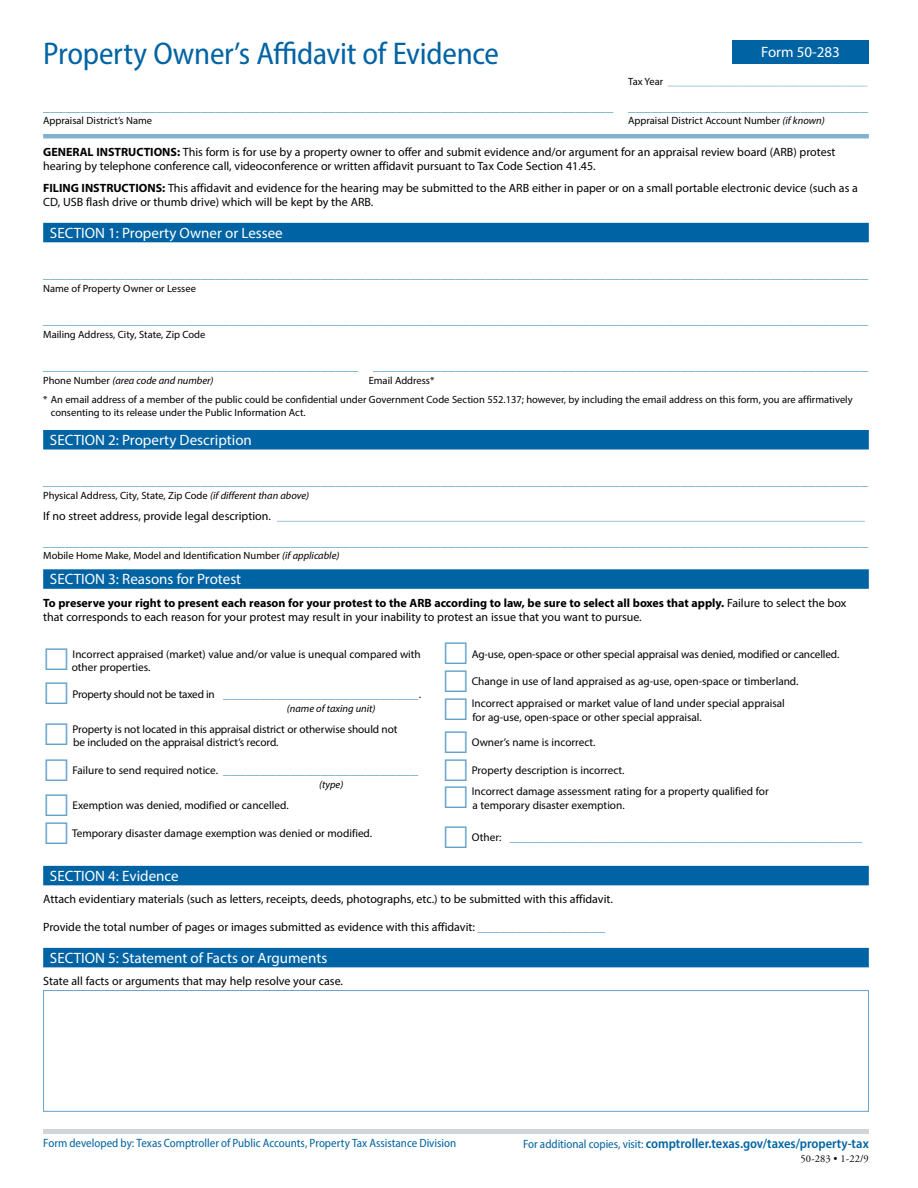
<style>
.page{position:relative;width:918px;height:1188px;background:#fff}
.page>*{position:absolute;margin:0;border:0;box-sizing:border-box;transform-origin:0 0}
.t1{font:semi-condensed 31.5px "Myriad Pro";letter-spacing:-.01em;color:#0063a3}
.t2{font:15px "Myriad Pro";color:#66a2c8}
.t3{font:15px "Myriad Pro";color:#fff}
.t4{font:600 semi-condensed 13.5px "Myriad Pro";color:#0063a3}
.t5{font:12px/14.4px "Myriad Pro";color:#000}
.t6{font:12px "Myriad Pro";color:#66a2c8}
.t7{font:semi-condensed 12px "Myriad Pro";color:#0063a3}
.t8{font:11.25px/13.5px "Myriad Pro";color:#000}
.t9{font:11.25px "Myriad Pro";letter-spacing:-.02em;color:#000}
.t10{font:10.5px/12.6px "Myriad Pro";color:#000}
.t11{font:italic 10.5px "Myriad Pro";color:#000}
.t12{font:10.5px "Myriad Pro";color:#66a2c8}
.t13{font:10.5px "Adobe Garamond Pro";letter-spacing:.01em;color:#000}
.s1{color:#000}
.s2{font-style:italic}
.s3{font-weight:700}
.s4{font-style:normal}
.s5{font-size:15px;color:#66a2c8}
.s6{font-size:11.25px;color:#000}
.s7{font-weight:400;font-size:12px}
</style>
<div class="page">
<hr style="left:43px;top:1129px;width:826px;height:4px;background:#d0d5d9">
<div style="left:43px;top:990px;width:826px;height:122px;border:1px solid #66a2c8"></div>
<div style="left:732px;top:40px;width:137px;height:24px;background:#0063a3"></div>
<hr style="left:43px;top:134px;width:826px;height:4px;background:#80b1d1">
<div style="left:43px;top:223px;width:826px;height:19px;background:#0063a3"></div>
<div style="left:43px;top:430px;width:826px;height:20px;background:#0063a3"></div>
<div style="left:43px;top:569px;width:826px;height:20px;background:#0063a3"></div>
<div style="left:43px;top:866px;width:826px;height:19px;background:#0063a3"></div>
<div style="left:43px;top:948px;width:826px;height:19px;background:#0063a3"></div>
<h1 class="t1" style="left:43px;top:34px;width:457px">Property Owner’s Affidavit of Evidence</h1>
<p class="t3" style="left:761px;top:43px;width:80px">Form 50-283</p>
<p class="t12" style="left:628px;top:75px;width:241px"><span class="s1">Tax Year</span> ______________________________________</p>
<p class="t2" style="left:43px;top:96px;width:826px">____________________________________________________________________________ ________________________________</p>
<p class="t10" style="left:43px;top:114px;width:110px">Appraisal District’s Name</p>
<p class="t10" style="left:628px;top:114px;width:198px">Appraisal District Account Number <span class="s2">(if known)</span></p>
<p class="t5" style="left:43px;top:145px;width:794px"><span class="s3">GENERAL INSTRUCTIONS:</span> This form is for use by a property owner to offer and submit evidence and/or argument for an appraisal review board (ARB) protest hearing by telephone conference call, videoconference or written affidavit pursuant to Tax Code Section 41.45.</p>
<p class="t5" style="left:43px;top:180px;width:816px"><span class="s3">FILING INSTRUCTIONS:</span> This affidavit and evidence for the hearing may be submitted to the ARB either in paper or on a small portable electronic device (such as a<br>CD, USB flash drive or thumb drive) which will be kept by the ARB.</p>
<p class="t3" style="left:50px;top:223px;width:234px">SECTION 1: Property Owner or Lessee</p>
<p class="t2" style="left:43px;top:264px;width:826px">______________________________________________________________________________________________________________</p>
<p class="t10" style="left:43px;top:282px;width:154px">Name of Property Owner or Lessee</p>
<p class="t2" style="left:43px;top:310px;width:826px">______________________________________________________________________________________________________________</p>
<p class="t10" style="left:43px;top:328px;width:164px">Mailing Address, City, State, Zip Code</p>
<p class="t2" style="left:373px;top:356px;width:496px">__________________________________________________________________</p>
<p class="t11" style="left:43px;top:374px;width:172px"><span class="s4">Phone Number</span> (area code and number)</p>
<p class="t10" style="left:369px;top:374px;width:67px">Email Address*</p>
<p class="t2" style="left:43px;top:356px;width:317px">__________________________________________</p>
<p class="t10" style="left:51px;top:393px;width:804px;text-indent:-7px">* An email address of a member of the public could be confidential under Government Code Section 552.137; however, by including the email address on this form, you are affirmatively consenting to its release under the Public Information Act.</p>
<p class="t3" style="left:50px;top:431px;width:203px">SECTION 2: Property Description</p>
<p class="t2" style="left:43px;top:471px;width:826px">______________________________________________________________________________________________________________</p>
<p class="t10" style="left:43px;top:489px;width:268px">Physical Address, City, State, Zip Code <span class="s2">(if different than above)</span></p>
<p class="t6" style="left:43px;top:509px;width:823px"><span class="s1">If no street address, provide legal description.</span> __________________________________________________________________________________________________</p>
<p class="t2" style="left:43px;top:531px;width:826px">______________________________________________________________________________________________________________</p>
<p class="t10" style="left:43px;top:549px;width:298px">Mobile Home Make, Model and Identification Number <span class="s2">(if applicable)</span></p>
<p class="t3" style="left:50px;top:570px;width:193px">SECTION 3: Reasons for Protest</p>
<p class="t5" style="left:43px;top:595px;width:805px"><span class="s3">To preserve your right to present each reason for your protest to the ARB according to law, be sure to select all boxes that apply.</span> Failure to select the box that corresponds to each reason for your protest may result in your inability to protest an issue that you want to pursue.</p>
<p class="t8" style="left:72px;top:647px;width:351px">Incorrect appraised (market) value and/or value is unequal compared with other properties.</p>
<p class="t8" style="left:472px;top:647px;width:369px">Ag-use, open-space or other special appraisal was denied, modified or cancelled.</p>
<p class="t9" style="left:73px;top:687px;width:350px">Property should not be taxed in <span class="s5">__________________________</span>.</p>
<p class="t8" style="left:472px;top:697px;width:315px">Incorrect appraised or market value of land under special appraisal</p>
<p class="t8" style="left:472px;top:675px;width:328px">Change in use of land appraised as ag-use, open-space or timberland.</p>
<p class="t8" style="left:472px;top:710px;width:231px">for ag-use, open-space or other special appraisal.</p>
<p class="t8" style="left:472px;top:736px;width:125px">Owner’s name is incorrect.</p>
<p class="t11" style="left:287px;top:702px;width:90px">(name of taxing unit)</p>
<p class="t8" style="left:73px;top:722px;width:326px">Property is not located in this appraisal district or otherwise should not be included on the appraisal district’s record.</p>
<p class="t8" style="left:73px;top:764px;width:347px">Failure to send required notice. <span class="s5">__________________________</span></p>
<p class="t8" style="left:472px;top:763px;width:154px">Property description is incorrect.</p>
<p class="t11" style="left:319px;top:778px;width:26px">(type)</p>
<p class="t8" style="left:73px;top:799px;width:218px">Exemption was denied, modified or cancelled.</p>
<p class="t8" style="left:472px;top:798px;width:154px">a temporary disaster exemption.</p>
<p class="t8" style="left:72px;top:826px;width:302px">Temporary disaster damage exemption was denied or modified.</p>
<p class="t8" style="left:472px;top:785px;width:299px">Incorrect damage assessment rating for a property qualified for</p>
<p class="t2" style="left:472px;top:827px;width:392px"><span class="s6">Other:</span> _______________________________________________</p>
<p class="t3" style="left:50px;top:866px;width:130px">SECTION 4: Evidence</p>
<p class="t5" style="left:43px;top:892px;width:571px">Attach evidentiary materials (such as letters, receipts, deeds, photographs, etc.) to be submitted with this affidavit.</p>
<p class="t5" style="left:43px;top:920px;width:564px">Provide the total number of pages or images submitted as evidence with this affidavit: <span class="s5">_________________</span></p>
<p class="t3" style="left:50px;top:948px;width:279px">SECTION 5: Statement of Facts or Arguments</p>
<p class="t5" style="left:43px;top:974px;width:301px">State all facts or arguments that may help resolve your case.</p>
<p class="t7" style="left:43px;top:1136px;width:414px">Form developed by: Texas Comptroller of Public Accounts, Property Tax Assistance Division</p>
<p class="t4" style="left:523px;top:1135px;width:347px"><span class="s7">For additional copies, visit:</span> comptroller.texas.gov/taxes/property-tax</p>
<p class="t13" style="left:801px;top:1152px;width:70px">50-283 • 1-22/9</p>
</div>
